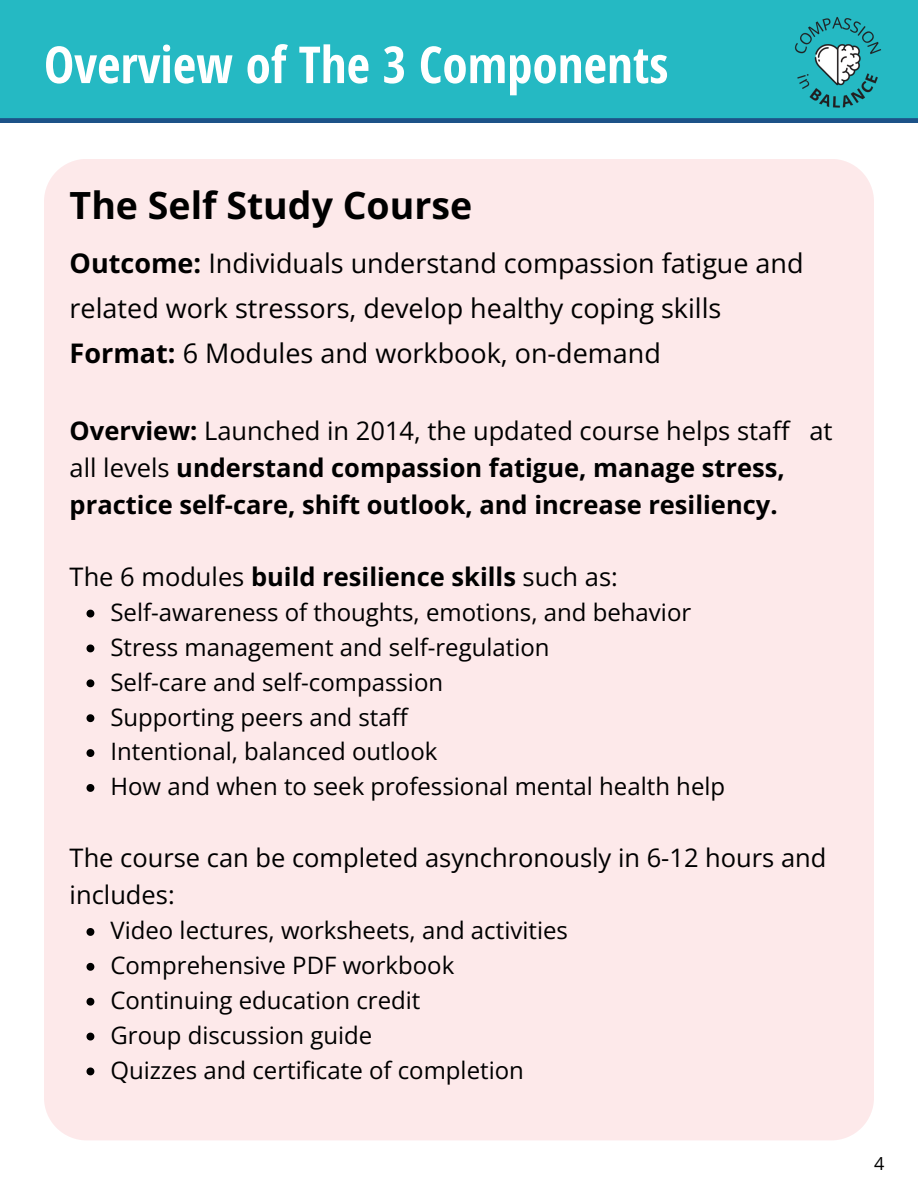
<style>
.page{position:relative;width:918px;height:1188px;background:#fff}
.page>*{position:absolute;margin:0;border:0;box-sizing:border-box;transform-origin:0 0}
.t1{font:700 51px "Open Sans Condensed";color:#fff}
.t2{font:700 37.5px "Open Sans";color:#000}
.t3{font:27px/45px "Open Sans";color:#000}
.t4{font:700 25.5px/37.2px "Open Sans";color:#000}
.t5{font:25.5px/37.2px "Open Sans";color:#000}
.t6{font:24px "Open Sans";color:#000}
.t7{font:18px "Open Sans";color:#000}
.s1{font-weight:700}
.s2{font-weight:400}
</style>
<div class="page">
<div style="left:0;top:0;width:918px;height:123px;background:#25b9c3"></div>
<img style="left:780px;top:6px;width:115px;height:116px">
<div style="left:44px;top:159px;width:830px;height:981px;background:#fde9ea"></div>
<svg style="left:87px;top:610px;width:7px;height:8px"></svg>
<svg style="left:87px;top:645px;width:7px;height:7px"></svg>
<svg style="left:87px;top:679px;width:7px;height:8px"></svg>
<svg style="left:87px;top:714px;width:7px;height:8px"></svg>
<svg style="left:87px;top:749px;width:7px;height:8px"></svg>
<svg style="left:87px;top:784px;width:7px;height:8px"></svg>
<svg style="left:87px;top:928px;width:7px;height:8px"></svg>
<svg style="left:87px;top:963px;width:7px;height:8px"></svg>
<svg style="left:87px;top:998px;width:7px;height:8px"></svg>
<svg style="left:87px;top:1033px;width:7px;height:8px"></svg>
<svg style="left:87px;top:1068px;width:7px;height:7px"></svg>
<p class="t1" style="left:44px;top:29px;width:626px">Overview of The 3 Components</p>
<p class="t2" style="left:70px;top:179px;width:404px">The Self Study Course</p>
<h2 class="t3" style="left:70px;top:240px;width:736px"><span class="s1">Outcome:</span> Individuals understand compassion fatigue and related work stressors, develop healthy coping skills<br><span class="s1">Format:</span> 6 Modules and workbook, on-demand</h2>
<h2 class="t4" style="left:70px;top:411px;width:765px">Overview: <span class="s2">Launched in 2014, the updated course helps staff at all levels</span> understand compassion fatigue, manage stress, practice self-care, shift outlook, and increase resiliency.</h2>
<h2 class="t4" style="left:70px;top:558px;width:550px"><span class="s2">The 6 modules</span> build resilience skills <span class="s2">such as:</span></h2>
<p class="t6" style="left:110px;top:595px;width:582px">Self-awareness of thoughts, emotions, and behavior</p>
<p class="t6" style="left:110px;top:630px;width:441px">Stress management and self-regulation</p>
<p class="t6" style="left:110px;top:665px;width:334px">Self-care and self-compassion</p>
<p class="t6" style="left:110px;top:700px;width:299px">Supporting peers and staff</p>
<p class="t6" style="left:110px;top:735px;width:328px">Intentional, balanced outlook</p>
<p class="t6" style="left:110px;top:770px;width:616px">How and when to seek professional mental health help</p>
<h2 class="t5" style="left:70px;top:839px;width:758px">The course can be completed asynchronously in 6-12 hours and includes:</h2>
<p class="t6" style="left:110px;top:914px;width:459px">Video lectures, worksheets, and activities</p>
<p class="t6" style="left:110px;top:948px;width:345px">Comprehensive PDF workbook</p>
<p class="t6" style="left:110px;top:983px;width:312px">Continuing education credit</p>
<p class="t6" style="left:110px;top:1018px;width:263px">Group discussion guide</p>
<p class="t6" style="left:110px;top:1053px;width:415px">Quizzes and certificate of completion</p>
<p class="t7" style="left:874px;top:1151px;width:12px">4</p>
</div>
